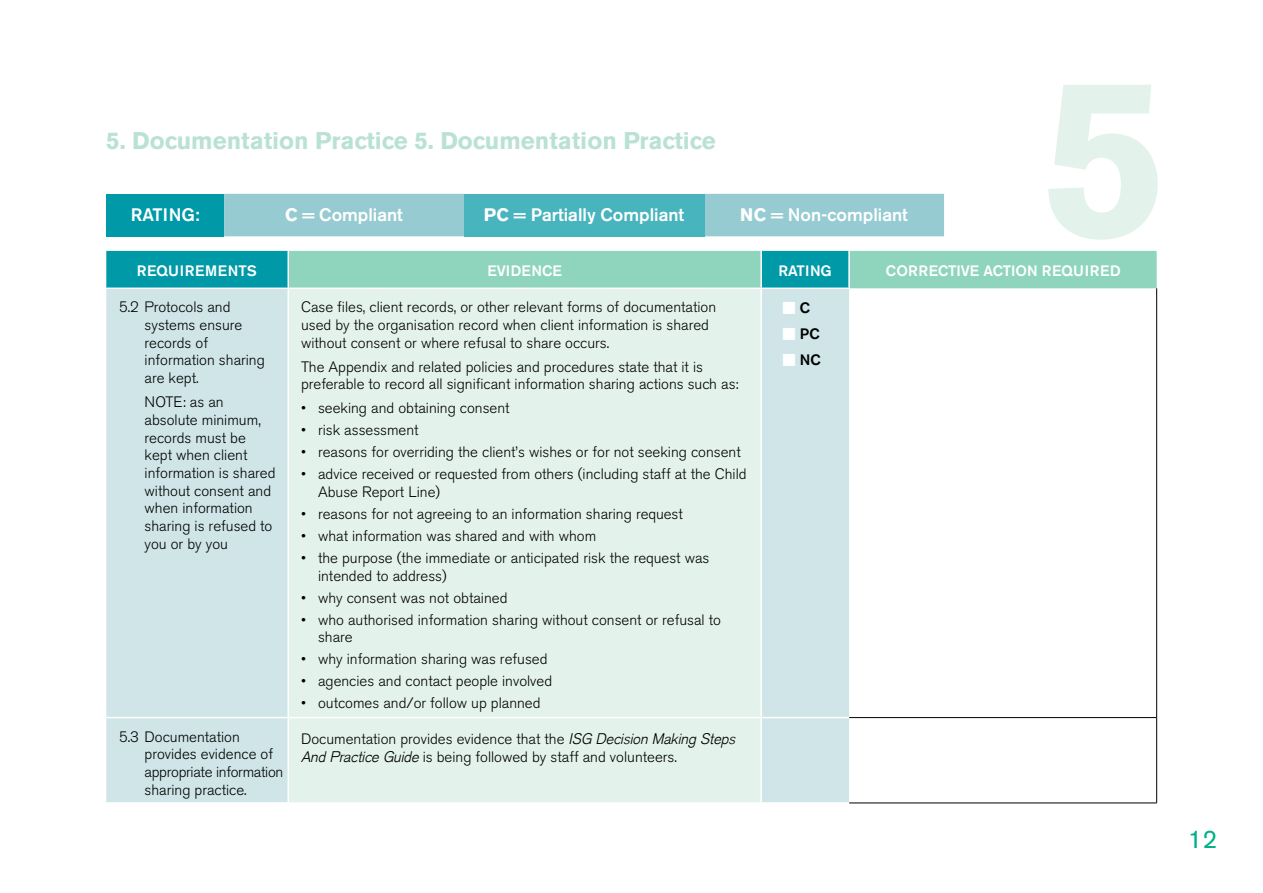
<style>
.page{position:relative;width:1263px;height:893px;background:#fff}
.page>*{position:absolute;margin:0;border:0;box-sizing:border-box;transform-origin:0 0}
.Chapter_No{font:700 225px "Akzidenz Grotesk BE";color:#e3f3ec}
.t1{font:25.5px "Akzidenz Grotesk BE";color:#00b188}
.Continued_Head{font:700 24px "Akzidenz Grotesk BE";color:#bae2d4}
.t2{font:500 18px "Akzidenz Grotesk BE";color:#fff}
.Bullet{font:300 15px/17.7px "Akzidenz Grotesk BE";color:#000}
.Text{font:300 15px/17.7px "Akzidenz Grotesk BE";color:#000}
.Numbers{font:300 15px/17.7px "Akzidenz Grotesk BE";color:#000}
.Steps_Text{font:500 15px "Akzidenz Grotesk BE";color:#fff}
.Steps_Text-2{font:500 15px "Akzidenz Grotesk BE";letter-spacing:.04em;color:#fff}
.Text-2{font:500 15px "Akzidenz Grotesk BE";color:#000}
.s1{font-weight:700}
.s2{font-family:"Akzidenz Grotesk";font-style:italic}
</style>
<div class="page">
<div style="left:106px;top:194px;width:118px;height:42px;background:#0099a8"></div>
<div style="left:224px;top:194px;width:720px;height:42px;background:#97cbd2"></div>
<div style="left:464px;top:194px;width:240px;height:42px;background:#48b4be"></div>
<svg style="left:106px;top:251px;width:1051px;height:37px;background:#6bc6b8"></svg>
<div style="left:106px;top:289px;width:743px;height:513px;background:#cfe5e8"></div>
<div style="left:289px;top:289px;width:471px;height:513px;background:#e3f3ec"></div>
<hr style="left:287px;top:251px;width:2px;height:37px;background:#fff">
<hr style="left:760px;top:251px;width:2px;height:37px;background:#fff">
<hr style="left:848px;top:251px;width:2px;height:37px;background:#fff">
<hr style="left:287px;top:289px;width:2px;height:428px;background:#fff">
<hr style="left:760px;top:289px;width:2px;height:428px;background:#fff">
<hr style="left:287px;top:718px;width:2px;height:84px;background:#fff">
<hr style="left:760px;top:718px;width:2px;height:84px;background:#fff">
<hr style="left:1156px;top:288px;width:1px;height:429px;background:#000">
<hr style="left:849px;top:717px;width:308px;height:1px;background:#000">
<hr style="left:1156px;top:718px;width:1px;height:85px;background:#000">
<hr style="left:849px;top:803px;width:308px;height:1px;background:#000">
<hr style="left:106px;top:717px;width:182px;height:1px;background:#fff">
<hr style="left:288px;top:717px;width:473px;height:1px;background:#fff">
<hr style="left:761px;top:717px;width:88px;height:1px;background:#fff">
<svg style="left:783px;top:302px;width:12px;height:12px"></svg>
<svg style="left:783px;top:328px;width:12px;height:12px"></svg>
<svg style="left:783px;top:354px;width:12px;height:12px"></svg>
<p class="Continued_Head" style="left:106px;top:126px;width:611px">5. Documentation Practice 5. Documentation Practice</p>
<p class="t2" style="left:131px;top:204px;width:70px">RATING:</p>
<p class="t2" style="left:285px;top:204px;width:119px"><span class="s1">C</span> = Compliant</p>
<p class="t2" style="left:484px;top:204px;width:202px"><span class="s1">PC</span> = Partially Compliant</p>
<p class="t2" style="left:740px;top:204px;width:169px"><span class="s1">NC</span> = Non-compliant</p>
<p class="Chapter_No" style="left:1042px;top:28px;width:128px">5</p>
<p class="Steps_Text-2" style="left:137px;top:261px;width:122px">REQUIREMENTS</p>
<p class="Steps_Text" style="left:487px;top:261px;width:76px">EVIDENCE</p>
<p class="Steps_Text" style="left:778px;top:261px;width:55px">RATING</p>
<p class="Steps_Text" style="left:886px;top:261px;width:236px">CORRECTIVE ACTION REQUIRED</p>
<p class="Numbers" style="left:145px;top:298px;width:122px;text-indent:-26px">5.2 Protocols and systems ensure records of information sharing are kept.</p>
<p class="Numbers" style="left:145px;top:393px;width:132px">NOTE: as an absolute minimum, records must be kept when client information is shared without consent and when information sharing is refused to you or by you</p>
<p class="Text" style="left:301px;top:298px;width:417px">Case files, client records, or other relevant forms of documentation used by the organisation record when client information is shared without consent or where refusal to share occurs.</p>
<p class="Text" style="left:301px;top:358px;width:439px">The Appendix and related policies and procedures state that it is preferable to record all significant information sharing actions such as:</p>
<p class="Bullet" style="left:301px;top:400px;width:210px">• seeking and obtaining consent</p>
<p class="Bullet" style="left:301px;top:422px;width:119px">• risk assessment</p>
<p class="Bullet" style="left:301px;top:444px;width:441px">• reasons for overriding the client’s wishes or for not seeking consent</p>
<p class="Bullet" style="left:318px;top:466px;width:430px;text-indent:-17px">• advice received or requested from others (including staff at the Child<br>Abuse Report Line)</p>
<p class="Bullet" style="left:301px;top:505px;width:383px">• reasons for not agreeing to an information sharing request</p>
<p class="Bullet" style="left:301px;top:527px;width:297px">• what information was shared and with whom</p>
<p class="Bullet" style="left:318px;top:549px;width:393px;text-indent:-17px">• the purpose (the immediate or anticipated risk the request was intended to address)</p>
<p class="Bullet" style="left:301px;top:589px;width:208px">• why consent was not obtained</p>
<p class="Bullet" style="left:318px;top:611px;width:404px;text-indent:-17px">• who authorised information sharing without consent or refusal to share</p>
<p class="Bullet" style="left:301px;top:650px;width:248px">• why information sharing was refused</p>
<p class="Bullet" style="left:301px;top:672px;width:253px">• agencies and contact people involved</p>
<p class="Bullet" style="left:301px;top:694px;width:241px">• outcomes and/or follow up planned</p>
<p class="Numbers" style="left:145px;top:728px;width:140px;text-indent:-26px">5.3 Documentation provides evidence of appropriate information sharing practice.</p>
<p class="Text" style="left:301px;top:731px;width:435px">Documentation provides evidence that the <span class="s2">ISG Decision Making Steps<br>And Practice Guide</span> is being followed by staff and volunteers.</p>
<p class="Text-2" style="left:800px;top:299px;width:12px">C</p>
<p class="Text-2" style="left:800px;top:325px;width:22px">PC</p>
<p class="Text-2" style="left:800px;top:351px;width:22px">NC</p>
<h2 class="t1" style="left:1188px;top:824px;width:31px">12</h2>
</div>
